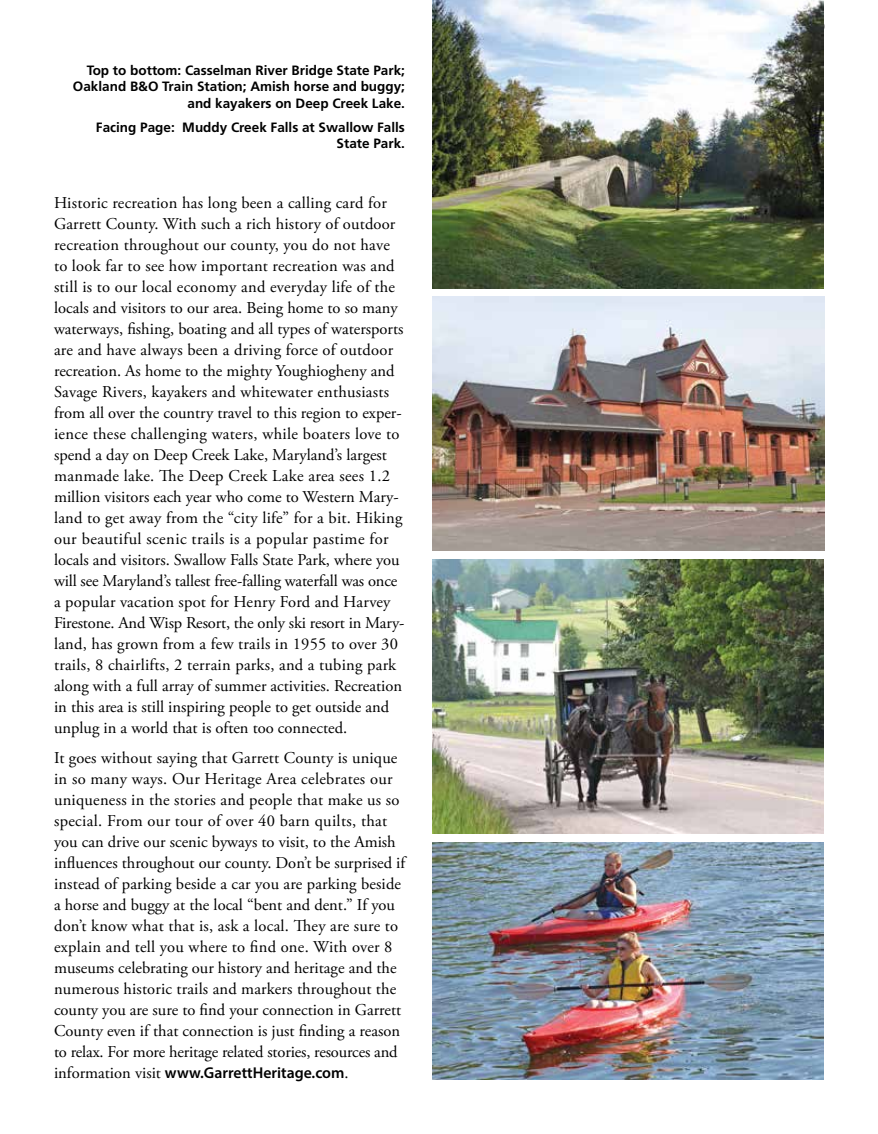
<style>
.page{position:relative;width:878px;height:1134px;background:#fff}
.page>*{position:absolute;margin:0;border:0;box-sizing:border-box;transform-origin:0 0}
.t1{font:16.5px/21px "Adobe Garamond Pro";letter-spacing:.005em;color:#000}
.t2{font:600 15.75px "Myriad Pro";color:#000}
.t3{font:700 13.5px/16.5px "Frutiger";color:#000;text-align:right}
.s1{font-family:"Adobe Garamond Pro";font-weight:400;font-size:16.5px}
</style>
<div class="page">
<img style="left:432px;top:0;width:392px;height:288px">
<img style="left:432px;top:559px;width:392px;height:275px">
<img style="left:432px;top:842px;width:391px;height:237px">
<img style="left:433px;top:296px;width:391px;height:254px">
<p class="t3" style="left:73px;top:62px;width:333px">Top to bottom: Casselman River Bridge State Park;<br>Oakland B&amp;O Train Station; Amish horse and buggy; and kayakers on Deep Creek Lake.</p>
<p class="t3" style="left:96px;top:119px;width:310px">Facing Page: Muddy Creek Falls at Swallow Falls<br>State Park.</p>
<p class="t1" style="left:54px;top:193px;width:352px">Historic recreation has long been a calling card for Garrett County. With such a rich history of outdoor recreation throughout our county, you do not have to look far to see how important recreation was and still is to our local economy and everyday life of the locals and visitors to our area. Being home to so many waterways, fishing, boating and all types of watersports are and have always been a driving force of outdoor recreation. As home to the mighty Youghiogheny and Savage Rivers, kayakers and whitewater enthusiasts from all over the country travel to this region to exper&shy;ience these challenging waters, while boaters love to spend a day on Deep Creek Lake, Maryland’s largest manmade lake. The Deep Creek Lake area sees 1.2 million visitors each year who come to Western Mary&shy;land to get away from the “city life” for a bit. Hiking our beautiful scenic trails is a popular pastime for locals and visitors. Swallow Falls State Park, where you will see Maryland’s tallest free-falling waterfall was once a popular vacation spot for Henry Ford and Harvey Firestone. And Wisp Resort, the only ski resort in Mary&shy;land, has grown from a few trails in 1955 to over 30 trails, 8 chairlifts, 2 terrain parks, and a tubing park along with a full array of summer activities. Recreation in this area is still inspiring people to get outside and unplug in a world that is often too connected.</p>
<p class="t1" style="left:54px;top:748px;width:352px">It goes without saying that Garrett County is unique in so many ways. Our Heritage Area celebrates our uniqueness in the stories and people that make us so special. From our tour of over 40 barn quilts, that you can drive our scenic byways to visit, to the Amish influences throughout our county. Don’t be surprised if instead of parking beside a car you are parking beside a horse and buggy at the local “bent and dent.” If you don’t know what that is, ask a local. They are sure to explain and tell you where to find one. With over 8 museums celebrating our history and heritage and the numerous historic trails and markers throughout the county you are sure to find your connection in Garrett County even if that connection is just finding a reason to relax. For more heritage related stories, resources and</p>
<p class="t2" style="left:54px;top:1063px;width:296px"><span class="s1">information visit</span> www.GarrettHeritage.com<span class="s1">.</span></p>
</div>
